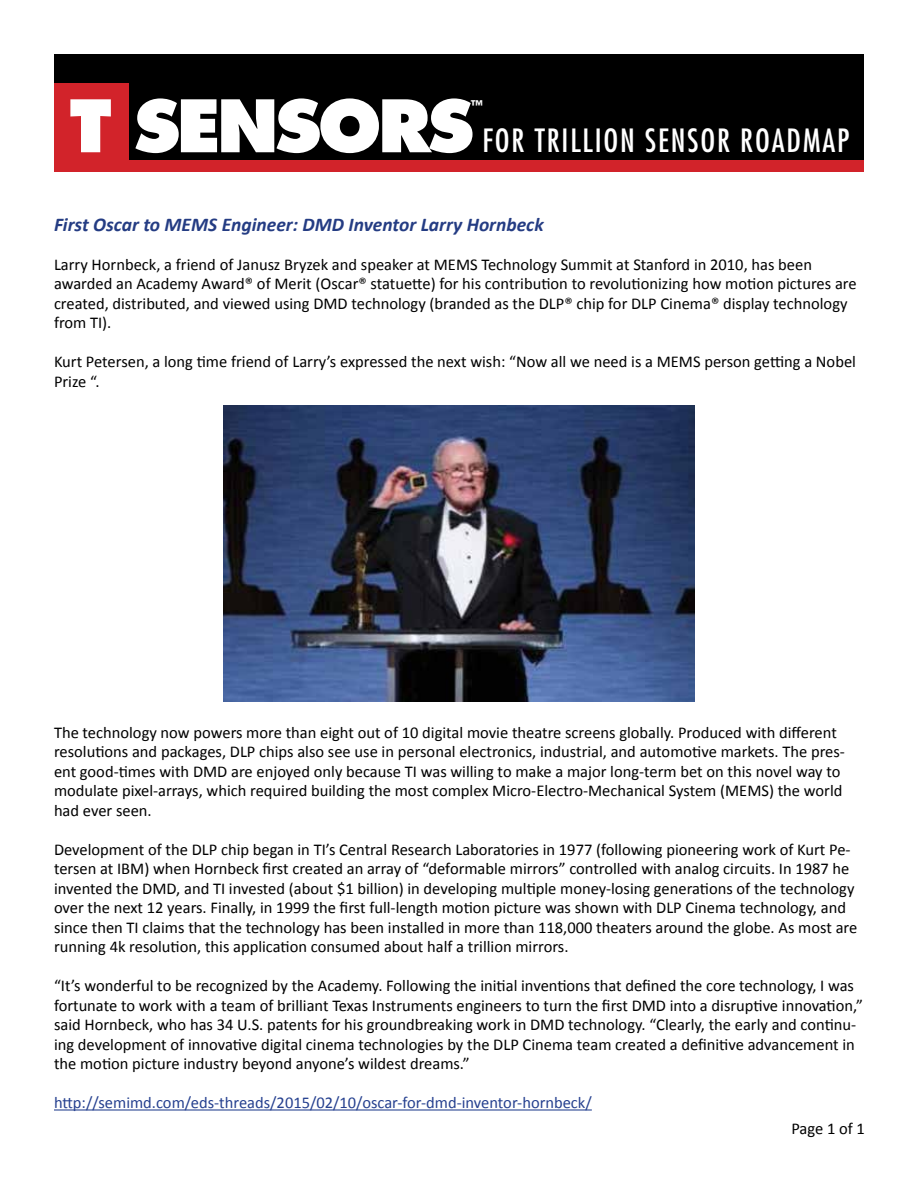
<style>
.page{position:relative;width:918px;height:1188px;background:#fff}
.page>*{position:absolute;margin:0;border:0;box-sizing:border-box;transform-origin:0 0}
.t1{font:800 70.2px "Futura Std";letter-spacing:-.05em;color:#fff}
.t2{font:condensed 31.2px "Futura Std";letter-spacing:.06em;color:#fff}
.t3{font:italic 700 19.5px "Calibri";color:#243c83}
.t4{font:16.5px/19.5px "Calibri";color:#000}
.t5{font:16.5px "Calibri";color:#25408f}
.t6{font:800 13.05px "Futura Std";color:#fff}
</style>
<div class="page">
<div style="left:54px;top:54px;width:810px;height:118px;background:#000"></div>
<div style="left:54px;top:160px;width:810px;height:12px;background:#d2232a"></div>
<div style="left:54px;top:83px;width:74px;height:89px;background:#d2232a"></div>
<hr style="left:54px;top:1109px;width:538px;height:2px;background:#25408f">
<img style="left:223px;top:405px;width:472px;height:297px">
<h1 class="t1" style="left:70px;top:81px;width:406px">T SENSORS</h1>
<p class="t6" style="left:471px;top:96px;width:14px">™</p>
<h2 class="t2" style="left:482px;top:122px;width:369px">FOR TRILLION SENSOR ROADMAP</h2>
<p class="t3" style="left:54px;top:212px;width:491px">First Oscar to MEMS Engineer: DMD Inventor Larry Hornbeck</p>
<p class="t4" style="left:54px;top:254px;width:804px">Larry Hornbeck, a friend of Janusz Bryzek and speaker at MEMS Technology Summit at Stanford in 2010, has been awarded an Academy Award® of Merit (Oscar® statuette) for his contribution to revolutionizing how motion pictures are created, distributed, and viewed using DMD technology (branded as the DLP® chip for DLP Cinema® display technology from TI).</p>
<p class="t4" style="left:54px;top:351px;width:803px">Kurt Petersen, a long time friend of Larry’s expressed the next wish: “Now all we need is a MEMS person getting a Nobel<br>Prize “.</p>
<p class="t4" style="left:54px;top:722px;width:793px">The technology now powers more than eight out of 10 digital movie theatre screens globally. Produced with different resolutions and packages, DLP chips also see use in personal electronics, industrial, and automotive markets. The pres&shy;ent good-times with DMD are enjoyed only because TI was willing to make a major long-term bet on this novel way to modulate pixel-arrays, which required building the most complex Micro-Electro-Mechanical System (MEMS) the world had ever seen.</p>
<p class="t4" style="left:54px;top:839px;width:805px">Development of the DLP chip began in TI’s Central Research Laboratories in 1977 (following pioneering work of Kurt Pe&shy;tersen at IBM) when Hornbeck first created an array of “deformable mirrors” controlled with analog circuits. In 1987 he invented the DMD, and TI invested (about $1 billion) in developing multiple money-losing generations of the technology over the next 12 years. Finally, in 1999 the first full-length motion picture was shown with DLP Cinema technology, and since then TI claims that the technology has been installed in more than 118,000 theaters around the globe. As most are running 4k resolution, this application consumed about half a trillion mirrors.</p>
<p class="t4" style="left:54px;top:975px;width:811px">“It’s wonderful to be recognized by the Academy. Following the initial inventions that defined the core technology, I was fortunate to work with a team of brilliant Texas Instruments engineers to turn the first DMD into a disruptive innovation,” said Hornbeck, who has 34 U.S. patents for his groundbreaking work in DMD technology. “Clearly, the early and continu&shy;ing development of innovative digital cinema technologies by the DLP Cinema team created a definitive advancement in the motion picture industry beyond anyone’s wildest dreams.”</p>
<p class="t5" style="left:54px;top:1092px;width:539px">http://semimd.com/eds-threads/2015/02/10/oscar-for-dmd-inventor-hornbeck/</p>
<p class="t4" style="left:791px;top:1118px;width:75px">Page 1 of 1</p>
</div>
